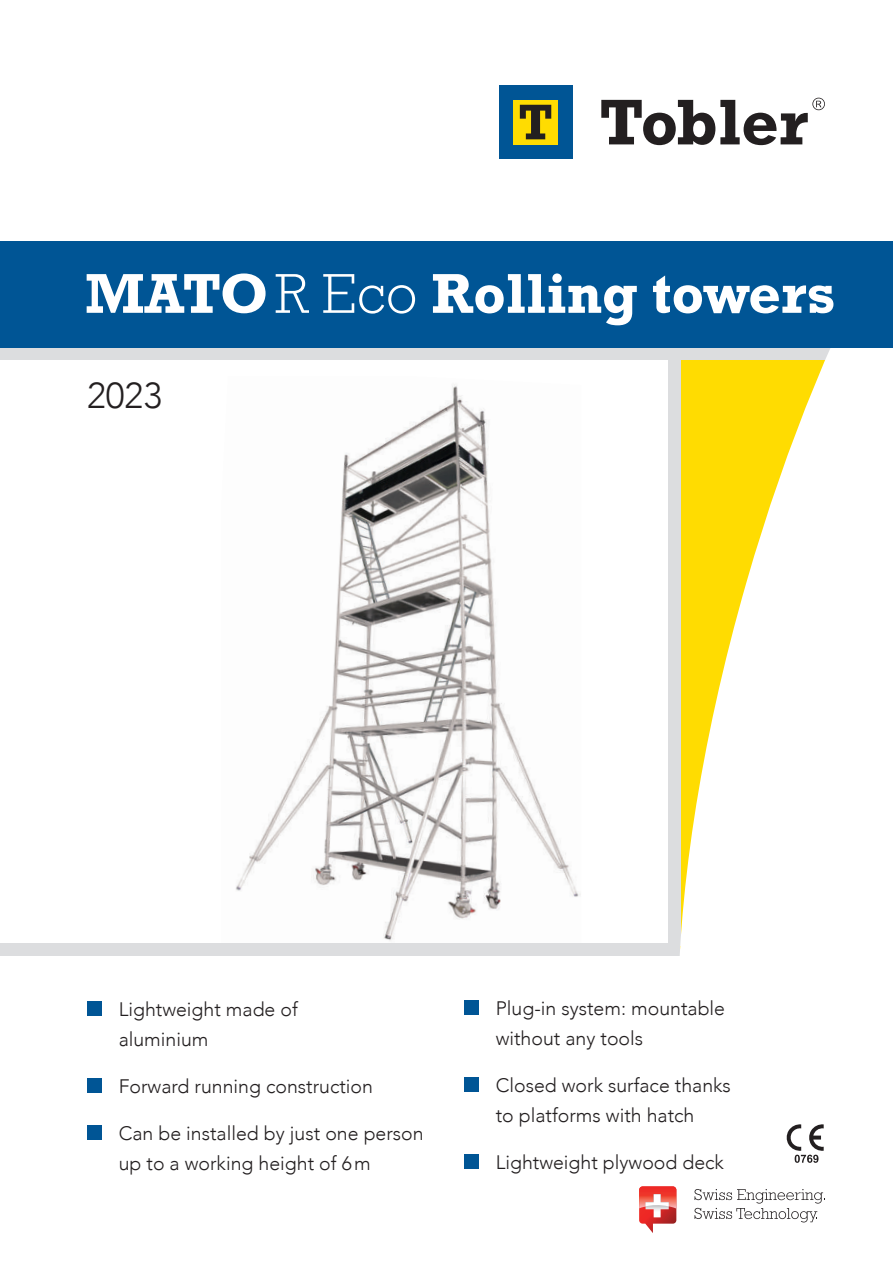
<style>
.page{position:relative;width:893px;height:1263px;background:#fff}
.page>*{position:absolute;margin:0;border:0;box-sizing:border-box;transform-origin:0 0}
.t1{font:700 57px "Rockwell Std";color:#fff}
.t2{font:300 36px "Avenir";color:#231f20}
.t3{font:300 19.5px/30px "Avenir";color:#231f20}
.s1{font-weight:300}
</style>
<div class="page">
<img style="left:236px;top:384px;width:345px;height:557px">
<div style="left:0;top:943px;width:893px;height:13px;background:#dcdddf"></div>
<div style="left:499px;top:85px;width:73px;height:74px;background:#005595"></div>
<div style="left:513px;top:100px;width:45px;height:44px;background:#ffdc01"></div>
<svg style="left:520px;top:105px;width:31px;height:34px"></svg>
<svg style="left:601px;top:98px;width:224px;height:47px"></svg>
<div style="left:0;top:347px;width:893px;height:13px;background:#dcdddf"></div>
<div style="left:668px;top:350px;width:12px;height:596px;background:#dcdddf"></div>
<svg style="left:639px;top:1186px;width:37px;height:47px"></svg>
<svg style="left:694px;top:1189px;width:131px;height:33px"></svg>
<svg style="left:677px;top:347px;width:216px;height:609px"></svg>
<div style="left:0;top:241px;width:893px;height:106px;background:#005595"></div>
<div style="left:464px;top:1000px;width:15px;height:15px;background:#005595"></div>
<div style="left:464px;top:1077px;width:15px;height:15px;background:#005595"></div>
<div style="left:464px;top:1154px;width:15px;height:15px;background:#005595"></div>
<div style="left:87px;top:1001px;width:15px;height:15px;background:#005595"></div>
<div style="left:87px;top:1078px;width:15px;height:15px;background:#005595"></div>
<div style="left:87px;top:1125px;width:15px;height:15px;background:#005595"></div>
<svg style="left:787px;top:1124px;width:37px;height:39px"></svg>
<h1 class="t1" style="left:85px;top:260px;width:752px">MATO<span class="s1">R Eco</span> Rolling towers</h1>
<h2 class="t2" style="left:87px;top:374px;width:76px">2023</h2>
<p class="t3" style="left:119px;top:994px;width:181px">Lightweight made of aluminium</p>
<p class="t3" style="left:119px;top:1071px;width:256px">Forward running construction</p>
<p class="t3" style="left:119px;top:1118px;width:306px">Can be installed by just one person up to a working height of 6m</p>
<p class="t3" style="left:496px;top:993px;width:231px">Plug-in system: mountable without any tools</p>
<p class="t3" style="left:496px;top:1070px;width:237px">Closed work surface thanks to platforms with hatch</p>
<p class="t3" style="left:496px;top:1147px;width:230px">Lightweight plywood deck</p>
</div>
